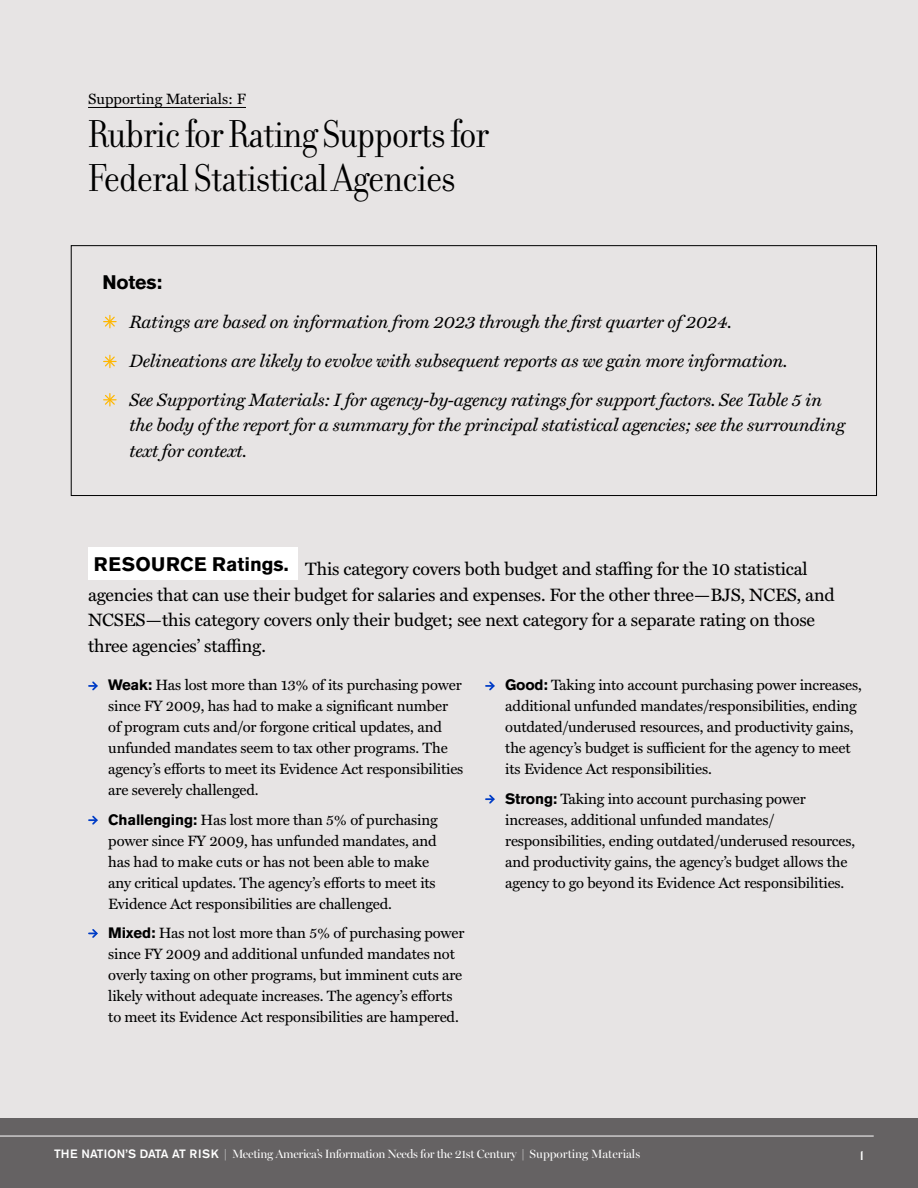
<style>
.page{position:relative;width:918px;height:1188px;background:#e7e4e4}
.page>*{position:absolute;margin:0;border:0;box-sizing:border-box;transform-origin:0 0}
.t1{font:42px/43.5px "Filosofia Grand OT";letter-spacing:-.02em;color:#000}
.t2{font:19.5px "Akzidenz Grotesk Pro Bold UFC";letter-spacing:-.01em;color:#000}
.t3{font:italic 18px/39px "Miller Text";letter-spacing:-.01em;color:#000}
.t4{font:18px/25.5px "Miller Text";letter-spacing:-.01em;color:#000}
.t5{font:15px/21px "Miller Text";letter-spacing:-.01em;color:#000}
.t6{font:13.5px "Knockout 32 Junior Cruisewt";color:#fff}
.t7{font:12px "Miller Banner";letter-spacing:-.025em;color:#fff}
.s1{font-family:"Akzidenz Grotesk Pro Bold UFC"}
.s2{font-family:"Akzidenz Grotesk Pro Md UFC"}
</style>
<div class="page">
<div style="left:0;top:1118px;width:918px;height:70px;background:#656263"></div>
<hr style="left:88px;top:107px;width:158px;height:1px;background:#000">
<svg style="left:104px;top:315px;width:12px;height:13px"></svg>
<svg style="left:104px;top:355px;width:12px;height:13px"></svg>
<svg style="left:104px;top:394px;width:12px;height:12px"></svg>
<svg style="left:89px;top:681px;width:9px;height:10px"></svg>
<svg style="left:89px;top:815px;width:9px;height:10px"></svg>
<svg style="left:89px;top:929px;width:9px;height:9px"></svg>
<svg style="left:486px;top:681px;width:9px;height:10px"></svg>
<svg style="left:486px;top:794px;width:9px;height:10px"></svg>
<div style="left:88px;top:548px;width:209px;height:32px;background:#fff"></div>
<div style="left:71px;top:245px;width:806px;height:251px;border:1px solid #000"></div>
<hr style="left:0;top:1136px;width:874px;height:1px;background:#fff">
<p class="t5" style="left:88px;top:87px;width:159px">Supporting Materials: F</p>
<h1 class="t1" style="left:88px;top:113px;width:402px">Rubric for Rating Supports for<br>Federal Statistical Agencies</h1>
<h2 class="t2" style="left:102px;top:269px;width:61px">Notes:</h2>
<p class="t3" style="left:129px;top:301px;width:694px">Ratings are based on information from 2023 through the first quarter of 2024.<br>Delineations are likely to evolve with subsequent reports as we gain more information.<br>See Supporting Materials: I for agency-by-agency ratings for support factors. See Table 5 in</p>
<p class="t3" style="left:129px;top:411px;width:717px;line-height:25.5px">the body of the report for a summary for the principal statistical agencies; see the surrounding text for context.</p>
<p class="t4" style="left:88px;top:555px;width:748px;text-indent:6px"><sup>RESOURCE</sup> <sup>Ratings.</sup> This category covers both budget and staffing for the 10 statistical agencies that can use their budget for salaries and expenses. For the other three—BJS, NCES, and NCSES—this category covers only their budget; see next category for a separate rating on those three agencies’ staffing.</p>
<p class="t5" style="left:108px;top:674px;width:357px"><span class="s1">Weak:</span> Has lost more than 13% of its purchasing power since FY 2009, has had to make a significant number of program cuts and/or forgone critical updates, and unfunded mandates seem to tax other programs. The agency’s efforts to meet its Evidence Act responsibilities are severely challenged.</p>
<p class="t5" style="left:108px;top:808px;width:331px"><span class="s1">Challenging:</span> Has lost more than 5% of purchasing power since FY 2009, has unfunded mandates, and has had to make cuts or has not been able to make any critical updates. The agency’s efforts to meet its Evidence Act responsibilities are challenged.</p>
<p class="t5" style="left:108px;top:921px;width:358px"><span class="s1">Mixed:</span> Has not lost more than 5% of purchasing power since FY 2009 and additional unfunded mandates not overly taxing on other programs, but imminent cuts are likely without adequate increases. The agency’s efforts to meet its Evidence Act responsibilities are hampered.</p>
<p class="t5" style="left:505px;top:674px;width:358px"><span class="s1">Good:</span> Taking into account purchasing power increases, additional unfunded mandates/responsibilities, ending outdated/underused resources, and productivity gains, the agency’s budget is sufficient for the agency to meet its Evidence Act responsibilities.</p>
<p class="t5" style="left:505px;top:787px;width:352px"><span class="s1">Strong:</span> Taking into account purchasing power increases, additional unfunded mandates/ responsibilities, ending outdated/underused resources, and productivity gains, the agency’s budget allows the agency to go beyond its Evidence Act responsibilities.</p>
<p class="t7" style="left:54px;top:1147px;width:588px"><span class="s2">THE NATION’S DATA AT RISK</span> | Meeting America’s Information Needs for the 21st Century | Supporting Materials</p>
<p class="t6" style="left:860px;top:1146px;width:6px">1</p>
</div>
